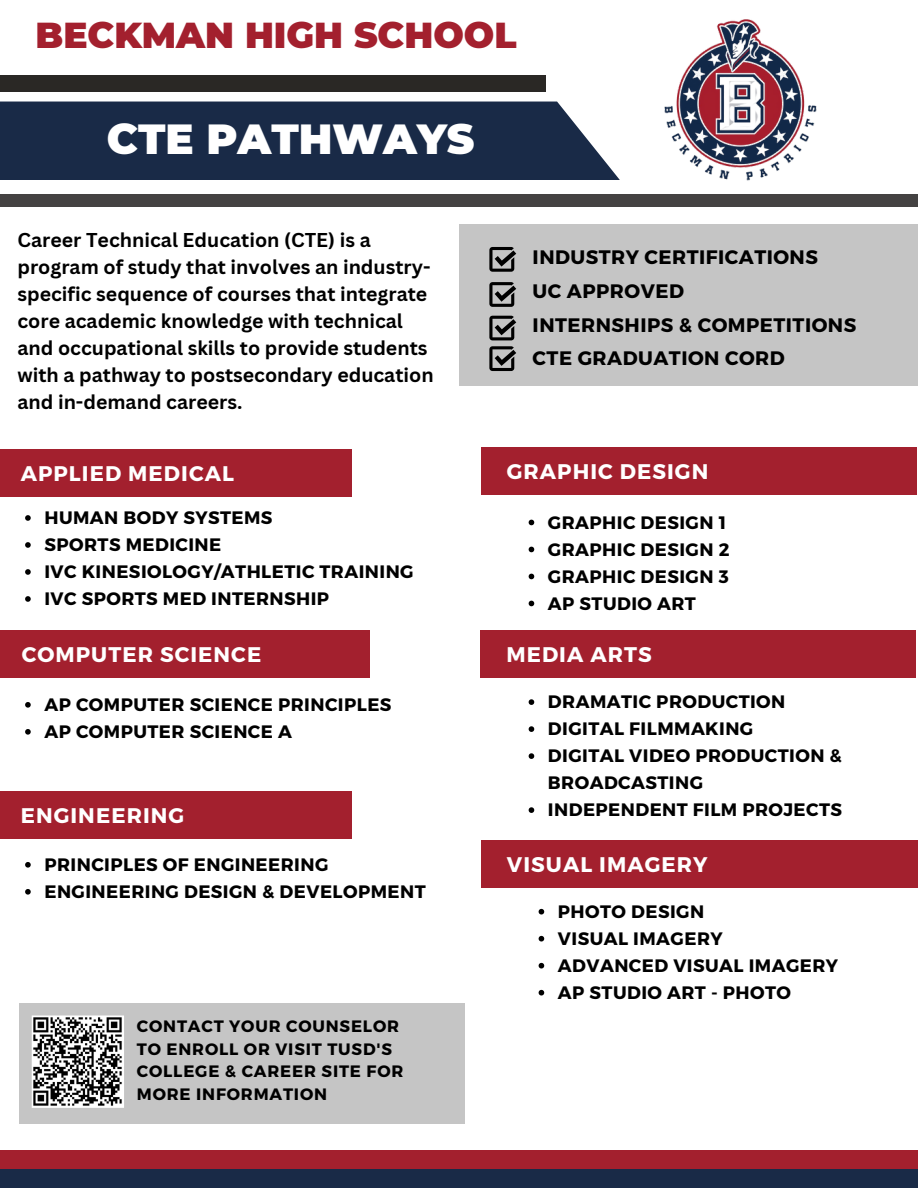
<style>
.page{position:relative;width:918px;height:1188px;background:#fff}
.page>*{position:absolute;margin:0;border:0;box-sizing:border-box;transform-origin:0 0}
.t1{font:900 42px "Montserrat";color:#fff}
.t2{font:900 36px "Montserrat";color:#a3202e}
.t3{font:700 21.15px "Montserrat";letter-spacing:.05em;color:#fff}
.t4{font:700 19.5px/27px "Canva Sans";color:#000}
.t5{font:700 19.5px "Montserrat";letter-spacing:.025em;color:#000}
.t6{font:700 18px/27px "Montserrat";letter-spacing:.025em;color:#000}
.t7{font:700 16.5px/22.5px "Montserrat";letter-spacing:.05em;color:#000}
</style>
<div class="page">
<div style="left:0;top:75px;width:545px;height:17px;background:#2a2825"></div>
<div style="left:0;top:449px;width:352px;height:47px;background:#a3202e"></div>
<div style="left:0;top:1150px;width:918px;height:38px;background:#a3202e"></div>
<div style="left:0;top:1169px;width:918px;height:19px;background:#192a47"></div>
<div style="left:0;top:102px;width:620px;height:78px;background:#192a47"></div>
<div style="left:0;top:791px;width:352px;height:48px;background:#a3202e"></div>
<div style="left:0;top:631px;width:369px;height:47px;background:#a3202e"></div>
<div style="left:481px;top:631px;width:435px;height:47px;background:#a3202e"></div>
<div style="left:481px;top:447px;width:435px;height:47px;background:#a3202e"></div>
<div style="left:481px;top:840px;width:437px;height:47px;background:#a3202e"></div>
<div style="left:0;top:194px;width:918px;height:13px;background:#444242"></div>
<div style="left:459px;top:225px;width:459px;height:161px;background:#c5c5c5"></div>
<svg style="left:489px;top:247px;width:27px;height:25px"></svg>
<svg style="left:489px;top:282px;width:27px;height:25px"></svg>
<svg style="left:489px;top:316px;width:27px;height:24px"></svg>
<svg style="left:489px;top:346px;width:27px;height:25px"></svg>
<img style="left:664px;top:19px;width:153px;height:162px">
<div style="left:19px;top:1003px;width:446px;height:121px;background:#c5c5c5"></div>
<svg style="left:31px;top:1015px;width:93px;height:93px;background:#8d8d8d"></svg>
<svg style="left:25px;top:515px;width:6px;height:6px"></svg>
<svg style="left:25px;top:542px;width:6px;height:6px"></svg>
<svg style="left:25px;top:569px;width:6px;height:6px"></svg>
<svg style="left:25px;top:596px;width:6px;height:6px"></svg>
<svg style="left:25px;top:862px;width:6px;height:6px"></svg>
<svg style="left:25px;top:889px;width:6px;height:6px"></svg>
<svg style="left:25px;top:702px;width:6px;height:6px"></svg>
<svg style="left:25px;top:729px;width:6px;height:6px"></svg>
<svg style="left:529px;top:520px;width:5px;height:5px"></svg>
<svg style="left:529px;top:547px;width:5px;height:5px"></svg>
<svg style="left:529px;top:574px;width:5px;height:5px"></svg>
<svg style="left:529px;top:601px;width:5px;height:5px"></svg>
<svg style="left:529px;top:699px;width:5px;height:6px"></svg>
<svg style="left:529px;top:726px;width:5px;height:6px"></svg>
<svg style="left:529px;top:753px;width:5px;height:6px"></svg>
<svg style="left:529px;top:807px;width:5px;height:6px"></svg>
<svg style="left:539px;top:909px;width:5px;height:6px"></svg>
<svg style="left:539px;top:936px;width:5px;height:6px"></svg>
<svg style="left:539px;top:963px;width:5px;height:6px"></svg>
<svg style="left:539px;top:990px;width:5px;height:6px"></svg>
<p class="t2" style="left:36px;top:14px;width:483px">BECKMAN HIGH SCHOOL</p>
<p class="t1" style="left:107px;top:114px;width:369px">CTE PATHWAYS</p>
<p class="t4" style="left:17px;top:226px;width:418px">Career Technical Education (CTE) is a program of study that involves an industry&shy;specific sequence of courses that integrate core academic knowledge with technical and occupational skills to provide students with a pathway to postsecondary education and in-demand careers.</p>
<p class="t3" style="left:21px;top:460px;width:215px">APPLIED MEDICAL</p>
<p class="t6" style="left:44px;top:503px;width:230px">HUMAN BODY SYSTEMS</p>
<p class="t6" style="left:44px;top:530px;width:178px">SPORTS MEDICINE</p>
<p class="t6" style="left:44px;top:557px;width:371px">IVC KINESIOLOGY/ATHLETIC TRAINING</p>
<p class="t6" style="left:44px;top:584px;width:286px">IVC SPORTS MED INTERNSHIP</p>
<p class="t5" style="left:533px;top:245px;width:287px">INDUSTRY CERTIFICATIONS</p>
<p class="t5" style="left:533px;top:278px;width:153px">UC APPROVED</p>
<p class="t5" style="left:533px;top:312px;width:325px">INTERNSHIPS &amp; COMPETITIONS</p>
<p class="t5" style="left:533px;top:346px;width:254px">CTE GRADUATION CORD</p>
<p class="t3" style="left:507px;top:457px;width:203px">GRAPHIC DESIGN</p>
<p class="t6" style="left:548px;top:508px;width:180px">GRAPHIC DESIGN 1</p>
<p class="t6" style="left:548px;top:535px;width:183px">GRAPHIC DESIGN 2</p>
<p class="t6" style="left:548px;top:562px;width:182px">GRAPHIC DESIGN 3</p>
<p class="t6" style="left:548px;top:589px;width:149px">AP STUDIO ART</p>
<p class="t3" style="left:22px;top:641px;width:241px">COMPUTER SCIENCE</p>
<p class="t3" style="left:506px;top:641px;width:147px">MEDIA ARTS</p>
<p class="t6" style="left:44px;top:690px;width:349px">AP COMPUTER SCIENCE PRINCIPLES</p>
<p class="t6" style="left:44px;top:717px;width:249px">AP COMPUTER SCIENCE A</p>
<p class="t3" style="left:21px;top:802px;width:165px">ENGINEERING</p>
<p class="t6" style="left:44px;top:850px;width:285px">PRINCIPLES OF ENGINEERING</p>
<p class="t6" style="left:44px;top:877px;width:383px">ENGINEERING DESIGN &amp; DEVELOPMENT</p>
<p class="t7" style="left:137px;top:1014px;width:268px">CONTACT YOUR COUNSELOR<br>TO ENROLL OR VISIT TUSD'S<br>COLLEGE &amp; CAREER SITE FOR<br>MORE INFORMATION</p>
<p class="t6" style="left:548px;top:687px;width:239px">DRAMATIC PRODUCTION</p>
<p class="t6" style="left:548px;top:714px;width:207px">DIGITAL FILMMAKING</p>
<p class="t6" style="left:548px;top:741px;width:295px">DIGITAL VIDEO PRODUCTION &amp;<br>BROADCASTING</p>
<p class="t6" style="left:548px;top:795px;width:296px">INDEPENDENT FILM PROJECTS</p>
<p class="t3" style="left:507px;top:851px;width:202px">VISUAL IMAGERY</p>
<p class="t6" style="left:558px;top:897px;width:148px">PHOTO DESIGN</p>
<p class="t6" style="left:558px;top:924px;width:166px">VISUAL IMAGERY</p>
<p class="t6" style="left:558px;top:951px;width:282px">ADVANCED VISUAL IMAGERY</p>
<p class="t6" style="left:558px;top:978px;width:235px">AP STUDIO ART - PHOTO</p>
</div>
